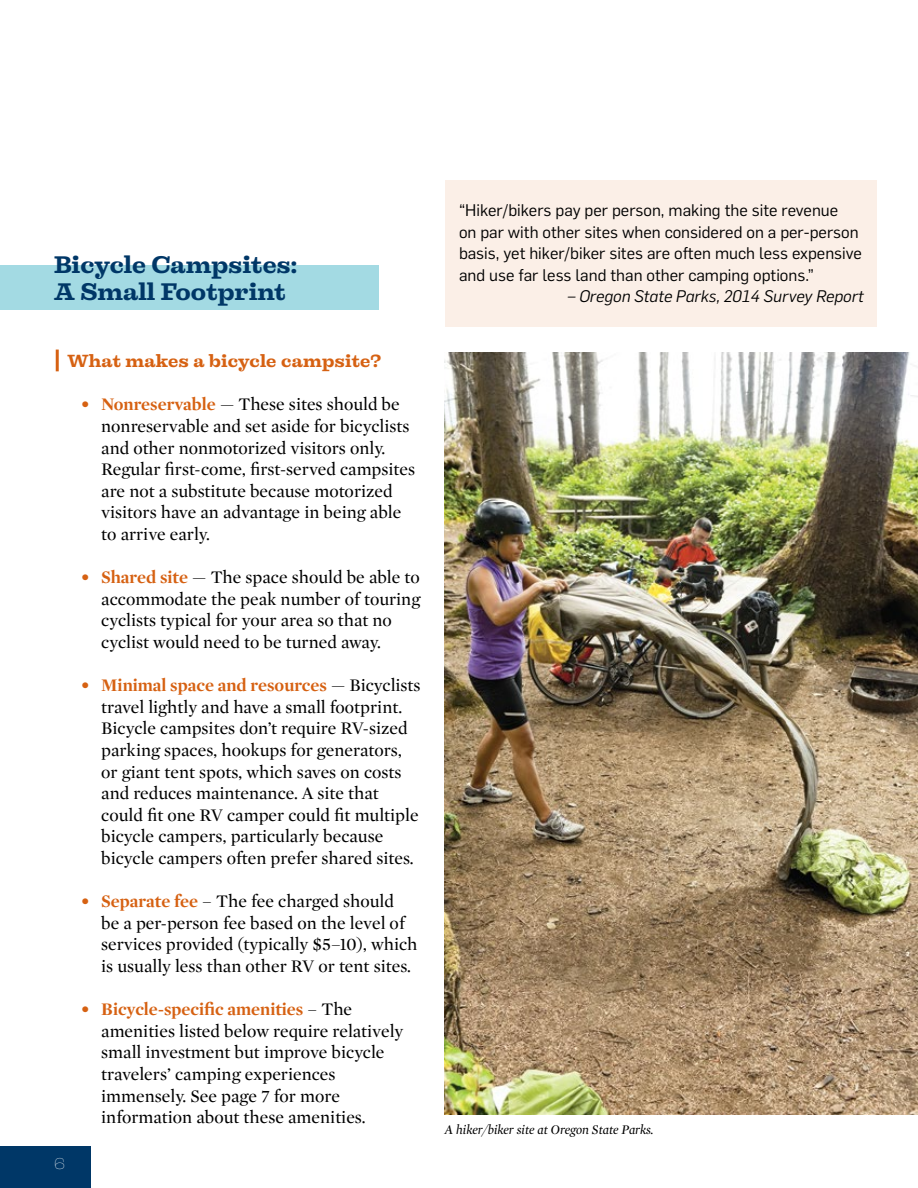
<style>
.page{position:relative;width:918px;height:1188px;background:#fff}
.page>*{position:absolute;margin:0;border:0;box-sizing:border-box;transform-origin:0 0}
.t1{font:700 22.5px/27px "Liberteen";color:#003767}
.t2{font:18px/21.6px "Mercury Display";color:#000}
.t3{font:16.5px/21.6px "Flama";color:#000}
.t4{font:italic 16.5px "Flama";color:#000}
.t5{font:700 16.5px "Liberteen";letter-spacing:.01em;color:#d66112}
.t6{font:100 15px "Liberteen";color:#fff}
.t7{font:italic 13.5px "Mercury Display";color:#000}
.s1{font-weight:700;color:#d66112}
</style>
<div class="page">
<div style="left:0;top:1146px;width:91px;height:42px;background:#003767"></div>
<div style="left:0;top:266px;width:378px;height:44px;background:#a3dae3"></div>
<hr style="left:56px;top:350px;width:3px;height:21px;background:#d66112">
<div style="left:446px;top:180px;width:432px;height:125px;background:#fbefe7"></div>
<div style="left:446px;top:266px;width:432px;height:61px;background:#fbefe7"></div>
<img style="left:445px;top:352px;width:473px;height:763px">
<p class="t1" style="left:54px;top:251px;width:245px">Bicycle Campsites:<br>A Small Footprint</p>
<p class="t5" style="left:68px;top:350px;width:316px">What makes a bicycle campsite?</p>
<p class="t2" style="left:101px;top:393px;width:315px;text-indent:-20px"><span class="s1">• Nonreservable</span> — These sites should be nonreservable and set aside for bicyclists and other nonmotorized visitors only.<br>Regular first-come, first-served campsites are not a substitute because motorized visitors have an advantage in being able to arrive early.</p>
<p class="t2" style="left:101px;top:566px;width:321px;text-indent:-20px"><span class="s1">• Shared site</span> — The space should be able to accommodate the peak number of touring cyclists typical for your area so that no cyclist would need to be turned away.</p>
<p class="t2" style="left:101px;top:674px;width:321px;text-indent:-20px"><span class="s1">• Minimal space and resources</span> — Bicyclists travel lightly and have a small footprint.<br>Bicycle campsites don’t require RV-sized parking spaces, hookups for generators, or giant tent spots, which saves on costs and reduces maintenance. A site that could fit one RV camper could fit multiple bicycle campers, particularly because bicycle campers often prefer shared sites.</p>
<p class="t2" style="left:101px;top:890px;width:318px;text-indent:-20px"><span class="s1">• Separate fee</span> – The fee charged should<br>be a per-person fee based on the level of services provided (typically $5–10), which is usually less than other RV or tent sites.</p>
<p class="t2" style="left:101px;top:998px;width:304px;text-indent:-20px"><span class="s1">• Bicycle-specific amenities</span> – The amenities listed below require relatively small investment but improve bicycle travelers’ camping experiences immensely. See page 7 for more information about these amenities.</p>
<p class="t6" style="left:54px;top:1155px;width:13px">6</p>
<p class="t3" style="left:459px;top:198px;width:404px">“Hiker/bikers pay per person, making the site revenue<br>on par with other sites when considered on a per-person basis, yet hiker/biker sites are often much less expensive and use far less land than other camping options.”</p>
<p class="t4" style="left:568px;top:285px;width:298px">– Oregon State Parks, 2014 Survey Report</p>
<p class="t7" style="left:445px;top:1120px;width:210px">A hiker/biker site at Oregon State Parks.</p>
</div>
